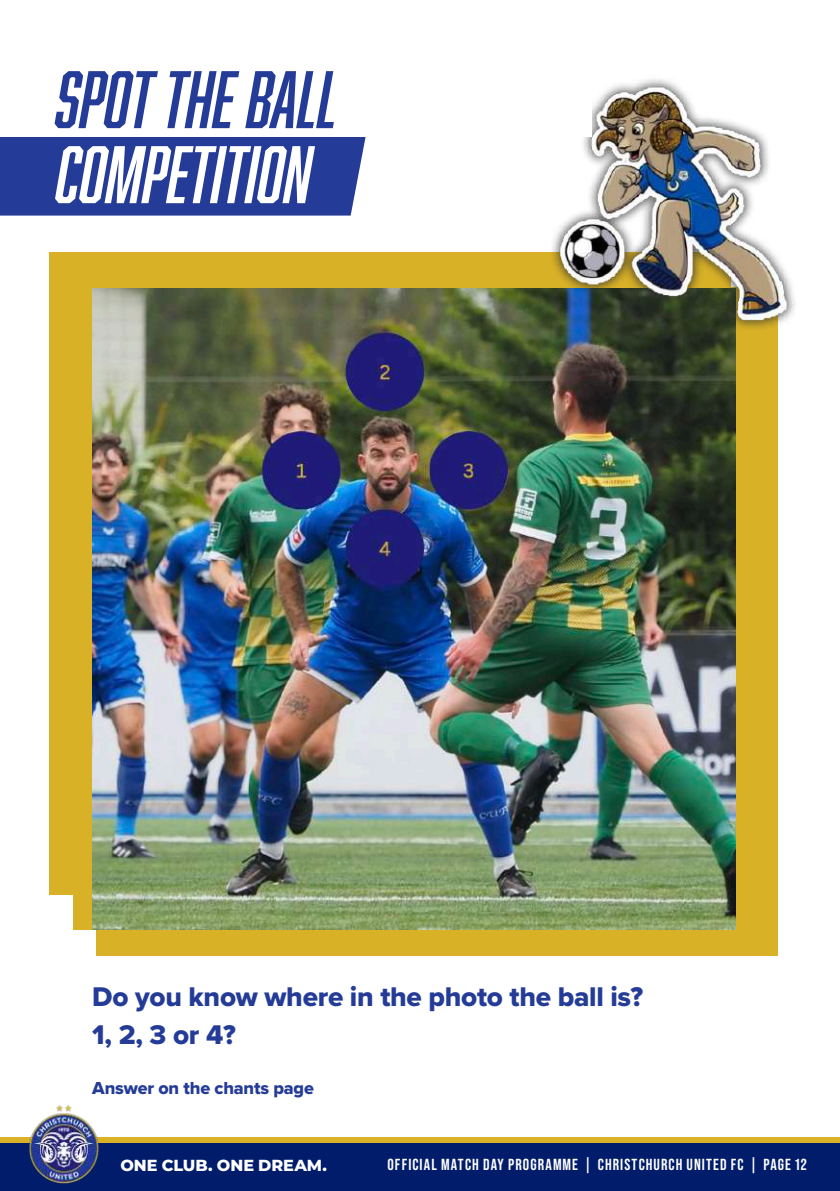
<style>
.page{position:relative;width:840px;height:1191px;background:#fff}
.page>*{position:absolute;margin:0;border:0;box-sizing:border-box;transform-origin:0 0}
.t1{font:italic 75px "Abolition";color:#243c97}
.t2{font:italic 75px "Abolition";color:#fff}
.t3{font:28px/38px "Proxima Nova Extrabld";letter-spacing:-.01em;color:#243c97}
.t4{font:18px "Proxima Nova Extrabld";letter-spacing:-.01em;color:#243c97}
.t5{font:700 16px "Bebas Neue Pro";letter-spacing:.065em;color:#fff}
.t6{font:800 16px "Montserrat";color:#fff}
</style>
<div class="page">
<div style="left:0;top:1137px;width:839px;height:54px;background:#d8b127"></div>
<div style="left:0;top:1143px;width:839px;height:48px;background:#001c6a"></div>
<img style="left:29px;top:1105px;width:70px;height:79px">
<div style="left:49px;top:253px;width:681px;height:642px;background:#d8b127"></div>
<div style="left:96px;top:313px;width:680px;height:642px;background:#d8b127"></div>
<div style="left:74px;top:287px;width:680px;height:642px;background:#d8b127"></div>
<img style="left:93px;top:288px;width:642px;height:641px">
<img style="left:539px;top:79px;width:256px;height:274px">
<div style="left:0;top:137px;width:365px;height:79px;background:#243c97"></div>
<div style="left:0;top:57px;width:591px;height:79px;background:#fff"></div>
<h1 class="t1" style="left:57px;top:56px;width:283px">SPOT THE BALL</h1>
<h1 class="t2" style="left:57px;top:131px;width:257px">COMPETITION</h1>
<h2 class="t3" style="left:92px;top:977px;width:552px">Do you know where in the photo the ball is?<br>1, 2, 3 or 4?</h2>
<p class="t4" style="left:92px;top:1074px;width:223px">Answer on the chants page</p>
<p class="t6" style="left:120px;top:1153px;width:208px">ONE CLUB. ONE DREAM.</p>
<p class="t5" style="left:387px;top:1155px;width:420px">OFFICIAL MATCH DAY PROGRAMME | CHRISTCHURCH UNITED FC | PAGE 12</p>
</div>
